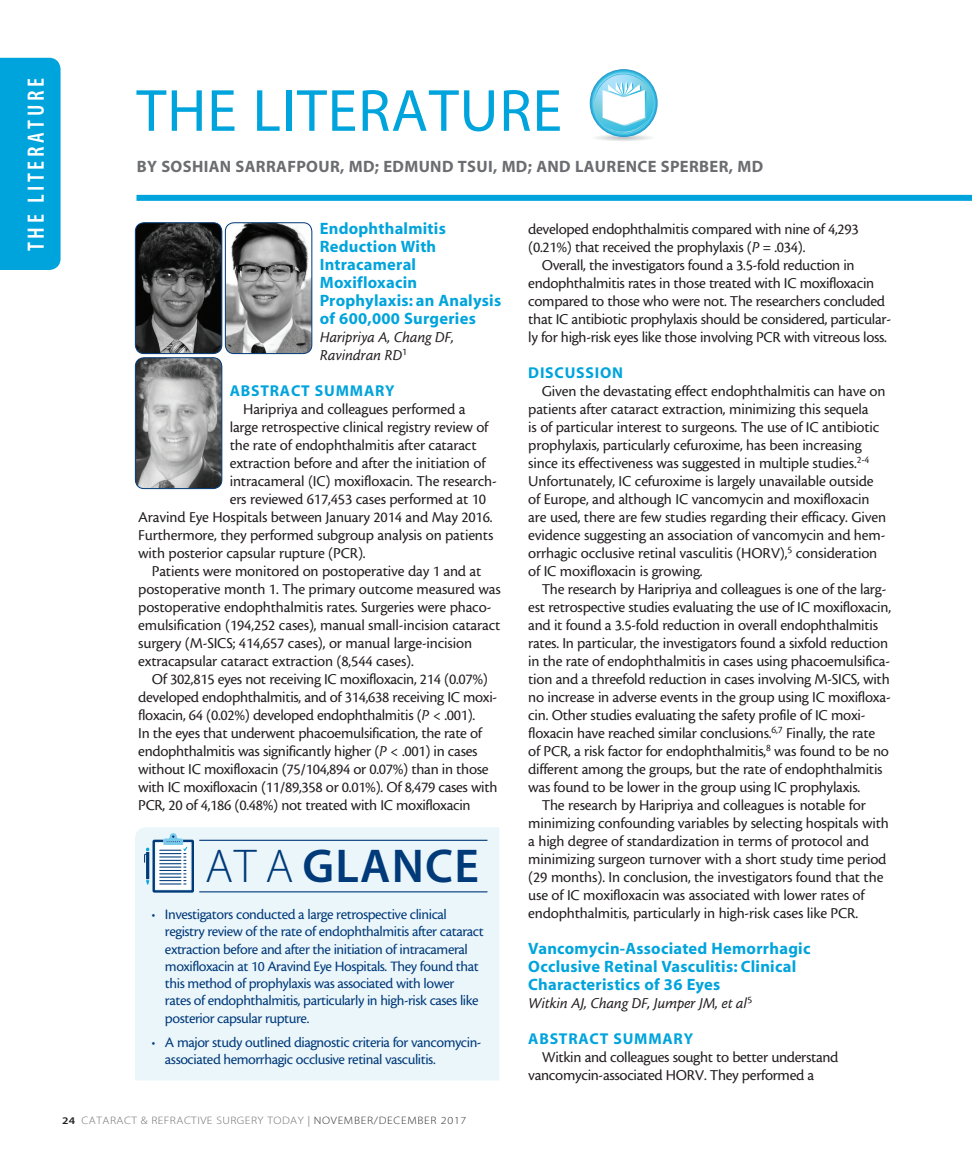
<style>
.page{position:relative;width:972px;height:1161px;background:#fff}
.page>*{position:absolute;margin:0;border:0;box-sizing:border-box;transform-origin:0 0}
.headline{font:60px "Myriad MM 400 600";letter-spacing:.015em;color:#00a4dc}
.headline-2{font:47.7px "Myriad MM 565 600";letter-spacing:.025em;color:#013a79}
.t1{font:23.7px "Myriad MM 565 300";letter-spacing:.15em;color:#fff}
.subhead_question{font:16.5px/18px "Myriad MM 700 600";letter-spacing:.015em;color:#00a4dc}
.author{font:16.5px "Myriad MM 700 600";letter-spacing:.02em;color:#6c6d70}
.body{font:15.75px/18px "Cronos MM 408 10";letter-spacing:-.01em;color:#231f20}
.body-2{font:15.75px/18px "Cronos MM It 408 10";letter-spacing:-.005em;color:#231f20}
.subhead{font:15.75px "Myriad MM 700 600";letter-spacing:.05em;color:#00a4dc}
.t2{font:15px/17.2px "Cronos MM 408 10";letter-spacing:-.03em;color:#013a79}
.t3{font:10.8px "Myriad MM 215 600";letter-spacing:.04em;color:#6c6d70;scale:1.11 1}
.s1{font-family:"Cronos MM It 408 10"}
.s2{font-family:"Myriad MM 215 600"}
.s3{font-family:"Myriad MM 565 600";font-size:10.2px;color:#231f20}
.s4{font-family:"Myriad MM 400 600";color:#939598}
.s5{color:#312f30}
</style>
<div class="page">
<div style="left:0;top:58px;width:61px;height:212px;background:#00a4dc"></div>
<div style="left:136px;top:195px;width:836px;height:6px;background:#00a4dc"></div>
<img style="left:135px;top:223px;width:87px;height:131px">
<div style="left:135px;top:222px;width:87px;height:132px;border:1px solid #013a79;border-radius:9px"></div>
<svg style="left:589px;top:71px;width:67px;height:70px"></svg>
<div style="left:135px;top:827px;width:364px;height:253px;background:#ebf6fb"></div>
<hr style="left:199px;top:891px;width:288px;height:1px;background:#013a79">
<hr style="left:199px;top:840px;width:288px;height:1px;background:#013a79">
<svg style="left:144px;top:833px;width:50px;height:60px"></svg>
<img style="left:225px;top:223px;width:87px;height:131px">
<div style="left:225px;top:222px;width:87px;height:132px;border:1px solid #013a79;border-radius:9px"></div>
<img style="left:135px;top:358px;width:87px;height:131px">
<div style="left:135px;top:357px;width:87px;height:132px;border:1px solid #013a79;border-radius:9px"></div>
<h3 class="t1" style="left:25px;top:251px;width:174px;rotate:-90deg">THE LITERATURE</h3>
<p class="headline" style="left:136px;top:82px;width:427px">THE LITERATURE</p>
<p class="author" style="left:137px;top:159px;width:628px">BY SOSHIAN SARRAFPOUR, MD; EDMUND TSUI, MD; AND LAURENCE SPERBER, MD</p>
<p class="subhead_question" style="left:320px;top:220px;width:183px">Endophthalmitis<br>Reduction With<br>Intracameral<br>Moxifloxacin<br>Prophylaxis: an Analysis of 600,000 Surgeries</p>
<p class="body-2" style="left:320px;top:328px;width:136px">Haripriya A, Chang DF,<br>Ravindran RD<sup>1</sup></p>
<p class="subhead" style="left:230px;top:383px;width:167px">ABSTRACT SUMMARY</p>
<p class="body" style="left:243px;top:400px;width:224px">Haripriya and colleagues performed a</p>
<p class="body" style="left:230px;top:418px;width:260px">large retrospective clinical registry review of</p>
<p class="body" style="left:230px;top:436px;width:248px">the rate of endophthalmitis after cataract</p>
<p class="body" style="left:230px;top:454px;width:257px">extraction before and after the initiation of</p>
<p class="body" style="left:230px;top:472px;width:269px">intracameral (IC) moxifloxacin. The research-</p>
<p class="body" style="left:230px;top:490px;width:258px">ers reviewed 617,453 cases performed at 10</p>
<p class="body" style="left:138px;top:508px;width:356px">Aravind Eye Hospitals between January 2014 and May 2016.</p>
<p class="body" style="left:138px;top:526px;width:357px">Furthermore, they performed subgroup analysis on patients</p>
<p class="body" style="left:138px;top:544px;width:229px">with posterior capsular rupture (PCR).</p>
<p class="body" style="left:138px;top:562px;width:364px;text-indent:14px">Patients were monitored on postoperative day 1 and at postoperative month 1. The primary outcome measured was postoperative endophthalmitis rates. Surgeries were phaco&shy;emulsification (194,252 cases), manual small-incision cataract surgery (M-SICS; 414,657 cases), or manual large-incision extracapsular cataract extraction (8,544 cases).</p>
<p class="body" style="left:138px;top:670px;width:361px;text-indent:14px">Of 302,815 eyes not receiving IC moxifloxacin, 214 (0.07%) developed endophthalmitis, and of 314,638 receiving IC moxi&shy;floxacin, 64 (0.02%) developed endophthalmitis (<span class="s1">P</span> &lt; .001).<br>In the eyes that underwent phacoemulsification, the rate of endophthalmitis was significantly higher (<span class="s1">P</span> &lt; .001) in cases without IC moxifloxacin (75/104,894 or 0.07%) than in those with IC moxifloxacin (11/89,358 or 0.01%). Of 8,479 cases with PCR, 20 of 4,186 (0.48%) not treated with IC moxifloxacin</p>
<p class="headline-2" style="left:205px;top:843px;width:275px"><span class="s2">AT A</span> GLANCE</p>
<p class="t2" style="left:165px;top:906px;width:320px;text-indent:-14px">• Investigators conducted a large retrospective clinical registry review of the rate of endophthalmitis after cataract extraction before and after the initiation of intracameral moxifloxacin at 10 Aravind Eye Hospitals. They found that this method of prophylaxis was associated with lower rates of endophthalmitis, particularly in high-risk cases like posterior capsular rupture.</p>
<p class="t2" style="left:165px;top:1034px;width:318px;text-indent:-14px">• A major study outlined diagnostic criteria for vancomycin&shy;associated hemorrhagic occlusive retinal vasculitis.</p>
<p class="t3" style="left:62px;top:1115px;width:366px"><span class="s3">24</span> CATARACT &amp; REFRACTIVE SURGERY TODAY <span class="s4">|</span> <span class="s5">NOVEMBER/DECEMBER 2017</span></p>
<p class="body" style="left:528px;top:220px;width:332px">developed endophthalmitis compared with nine of 4,293 (0.21%) that received the prophylaxis (<span class="s1">P</span> = .034).</p>
<p class="body" style="left:528px;top:256px;width:364px;text-indent:14px">Overall, the investigators found a 3.5-fold reduction in endophthalmitis rates in those treated with IC moxifloxacin compared to those who were not. The researchers concluded that IC antibiotic prophylaxis should be considered, particular&shy;ly for high-risk eyes like those involving PCR with vitreous loss.</p>
<p class="subhead" style="left:528px;top:365px;width:96px">DISCUSSION</p>
<p class="body" style="left:528px;top:382px;width:359px;text-indent:14px">Given the devastating effect endophthalmitis can have on patients after cataract extraction, minimizing this sequela<br>is of particular interest to surgeons. The use of IC antibiotic prophylaxis, particularly cefuroxime, has been increasing since its effectiveness was suggested in multiple studies.<sup>2-4<br></sup>Unfortunately, IC cefuroxime is largely unavailable outside of Europe, and although IC vancomycin and moxifloxacin are used, there are few studies regarding their efficacy. Given evidence suggesting an association of vancomycin and hem&shy;orrhagic occlusive retinal vasculitis (HORV),<sup>5</sup> consideration of IC moxifloxacin is growing.</p>
<p class="body" style="left:528px;top:580px;width:364px;text-indent:14px">The research by Haripriya and colleagues is one of the larg&shy;est retrospective studies evaluating the use of IC moxifloxacin, and it found a 3.5-fold reduction in overall endophthalmitis rates. In particular, the investigators found a sixfold reduction in the rate of endophthalmitis in cases using phacoemulsifica&shy;tion and a threefold reduction in cases involving M-SICS, with no increase in adverse events in the group using IC moxifloxa&shy;cin. Other studies evaluating the safety profile of IC moxi&shy;floxacin have reached similar conclusions.<sup>6,7</sup> Finally, the rate of PCR, a risk factor for endophthalmitis,<sup>8</sup> was found to be no different among the groups, but the rate of endophthalmitis was found to be lower in the group using IC prophylaxis.</p>
<p class="body" style="left:528px;top:796px;width:362px;text-indent:14px">The research by Haripriya and colleagues is notable for minimizing confounding variables by selecting hospitals with a high degree of standardization in terms of protocol and minimizing surgeon turnover with a short study time period (29 months). In conclusion, the investigators found that the use of IC moxifloxacin was associated with lower rates of endophthalmitis, particularly in high-risk cases like PCR.</p>
<p class="subhead_question" style="left:528px;top:940px;width:284px">Vancomycin-Associated Hemorrhagic<br>Occlusive Retinal Vasculitis: Clinical<br>Characteristics of 36 Eyes</p>
<p class="body-2" style="left:528px;top:994px;width:226px">Witkin AJ, Chang DF, Jumper JM, et al<sup>5</sup></p>
<p class="subhead" style="left:528px;top:1031px;width:167px">ABSTRACT SUMMARY</p>
<p class="body" style="left:528px;top:1048px;width:312px;text-indent:14px">Witkin and colleagues sought to better understand vancomycin-associated HORV. They performed a</p>
</div>
